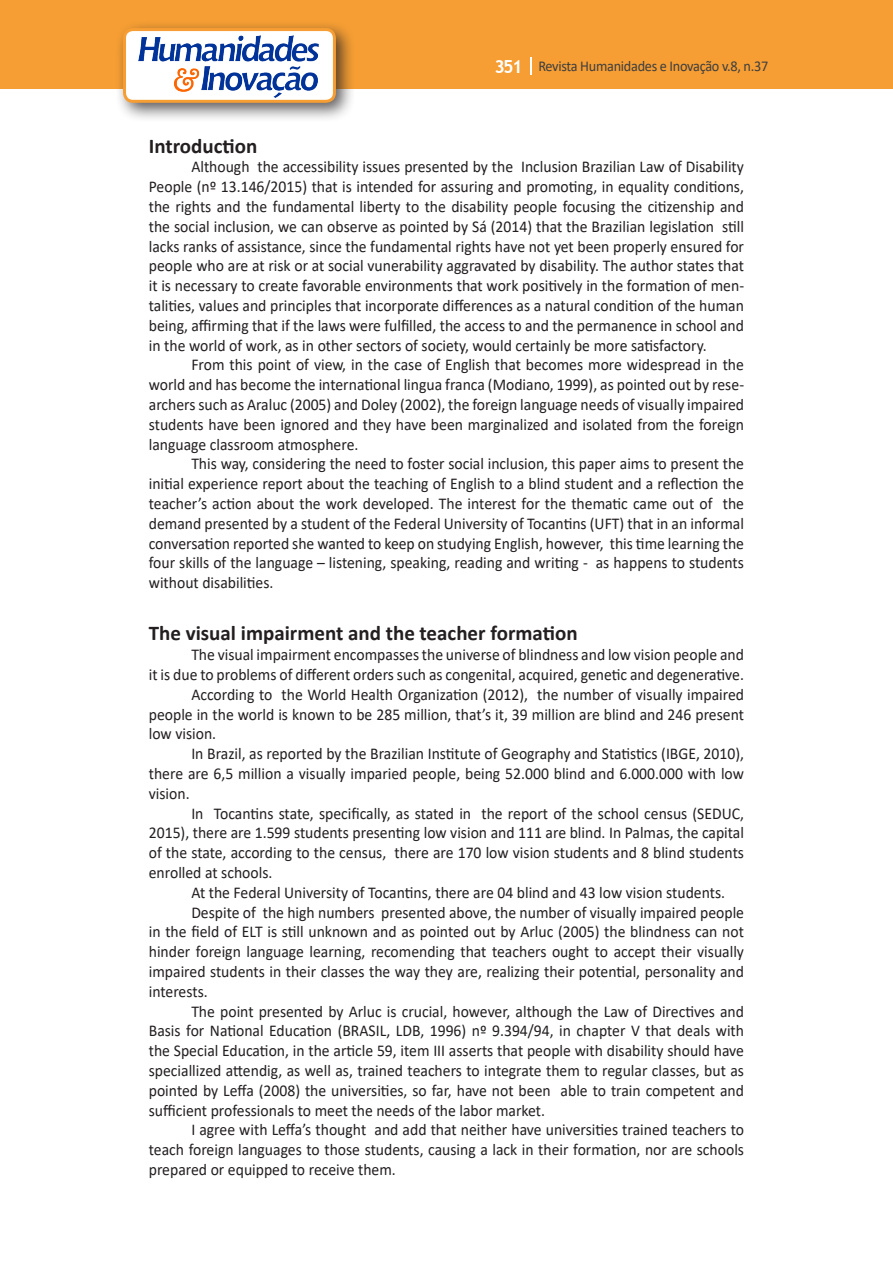
<style>
.page{position:relative;width:893px;height:1263px;background:#fff}
.page>*{position:absolute;margin:0;border:0;box-sizing:border-box;transform-origin:0 0}
.Titulo_2{font:700 21px "Calibri";color:#231f20}
.Texto{font:16.5px/19.8px "Calibri";color:#231f20;text-align:justify;scale:.95 1}
.t1{font:15px "Calibri";letter-spacing:-.02em;color:#3e3e3f;scale:.95 1}
.s1{font-family:"Trebuchet MS";font-weight:700;font-size:18px;color:#fff}
</style>
<div class="page">
<div style="left:0;top:0;width:893px;height:88px;background:#f69e34"></div>
<svg style="left:530px;top:57px;width:2px;height:18px"></svg>
<div style="left:115px;top:20px;width:241px;height:103px;background:#231f20;opacity:.75"></div>
<div style="left:125px;top:30px;width:209px;height:71px;background:#fff;border-radius:9px"></div>
<img style="left:138px;top:35px;width:181px;height:62px">
<div style="left:123px;top:28px;width:213px;height:75px;border:3px solid #f69e34;border-radius:9px"></div>
<p class="t1" style="left:495px;top:56px;width:290px"><span class="s1">351</span> Revista Humanidades e Inovação v.8, n.37</p>
<p class="Titulo_2" style="left:149px;top:131px;width:110px">Introduction</p>
<p class="Texto" style="left:149px;top:157px;width:628px;text-indent:43px">Although the accessibility issues presented by the Inclusion Brazilian Law of Disability People (nº 13.146/2015) that is intended for assuring and promoting, in equality conditions, the rights and the fundamental liberty to the disability people focusing the citizenship and the social inclusion, we can observe as pointed by Sá (2014) that the Brazilian legislation still lacks ranks of assistance, since the fundamental rights have not yet been properly ensured for people who are at risk or at social vunerability aggravated by disability. The author states that it is necessary to create favorable environments that work positively in the formation of men&shy;talities, values and principles that incorporate differences as a natural condition of the human being, affirming that if the laws were fulfilled, the access to and the permanence in school and in the world of work, as in other sectors of society, would certainly be more satisfactory.</p>
<p class="Texto" style="left:149px;top:355px;width:628px;text-indent:43px">From this point of view, in the case of English that becomes more widespread in the world and has become the international lingua franca (Modiano, 1999), as pointed out by rese&shy;archers such as Araluc (2005) and Doley (2002), the foreign language needs of visually impaired students have been ignored and they have been marginalized and isolated from the foreign language classroom atmosphere.</p>
<p class="Texto" style="left:149px;top:454px;width:628px;text-indent:43px">This way, considering the need to foster social inclusion, this paper aims to present the initial experience report about the teaching of English to a blind student and a reflection the teacher’s action about the work developed. The interest for the thematic came out of the demand presented by a student of the Federal University of Tocantins (UFT) that in an informal conversation reported she wanted to keep on studying English, however, this time learning the four skills of the language – listening, speaking, reading and writing - as happens to students without disabilities.</p>
<p class="Titulo_2" style="left:149px;top:619px;width:430px">The visual impairment and the teacher formation</p>
<p class="Texto" style="left:149px;top:644px;width:628px;text-align:right">The visual impairment encompasses the universe of blindness and low vision people and<br>it is due to problems of different orders such as congenital, acquired, genetic and degenerative.</p>
<p class="Texto" style="left:149px;top:684px;width:628px;text-indent:43px">According to the World Health Organization (2012), the number of visually impaired people in the world is known to be 285 million, that’s it, 39 million are blind and 246 present low vision.</p>
<p class="Texto" style="left:149px;top:743px;width:628px;text-indent:43px">In Brazil, as reported by the Brazilian Institute of Geography and Statistics (IBGE, 2010), there are 6,5 million a visually imparied people, being 52.000 blind and 6.000.000 with low vision.</p>
<p class="Texto" style="left:149px;top:803px;width:628px;text-indent:43px">In Tocantins state, specifically, as stated in the report of the school census (SEDUC, 2015), there are 1.599 students presenting low vision and 111 are blind. In Palmas, the capital of the state, according to the census, there are 170 low vision students and 8 blind students enrolled at schools.</p>
<p class="Texto" style="left:191px;top:882px;width:563px">At the Federal University of Tocantins, there are 04 blind and 43 low vision students.</p>
<p class="Texto" style="left:149px;top:902px;width:628px;text-indent:43px">Despite of the high numbers presented above, the number of visually impaired people in the field of ELT is still unknown and as pointed out by Arluc (2005) the blindness can not hinder foreign language learning, recomending that teachers ought to accept their visually impaired students in their classes the way they are, realizing their potential, personality and interests.</p>
<p class="Texto" style="left:149px;top:1001px;width:628px;text-indent:43px">The point presented by Arluc is crucial, however, although the Law of Directives and Basis for National Education (BRASIL, LDB, 1996) nº 9.394/94, in chapter V that deals with the Special Education, in the article 59, item III asserts that people with disability should have speciallized attendig, as well as, trained teachers to integrate them to regular classes, but as pointed by Leffa (2008) the universities, so far, have not been able to train competent and sufficient professionals to meet the needs of the labor market.</p>
<p class="Texto" style="left:149px;top:1120px;width:628px;text-indent:43px">I agree with Leffa’s thought and add that neither have universities trained teachers to teach foreign languages to those students, causing a lack in their formation, nor are schools prepared or equipped to receive them.</p>
</div>
